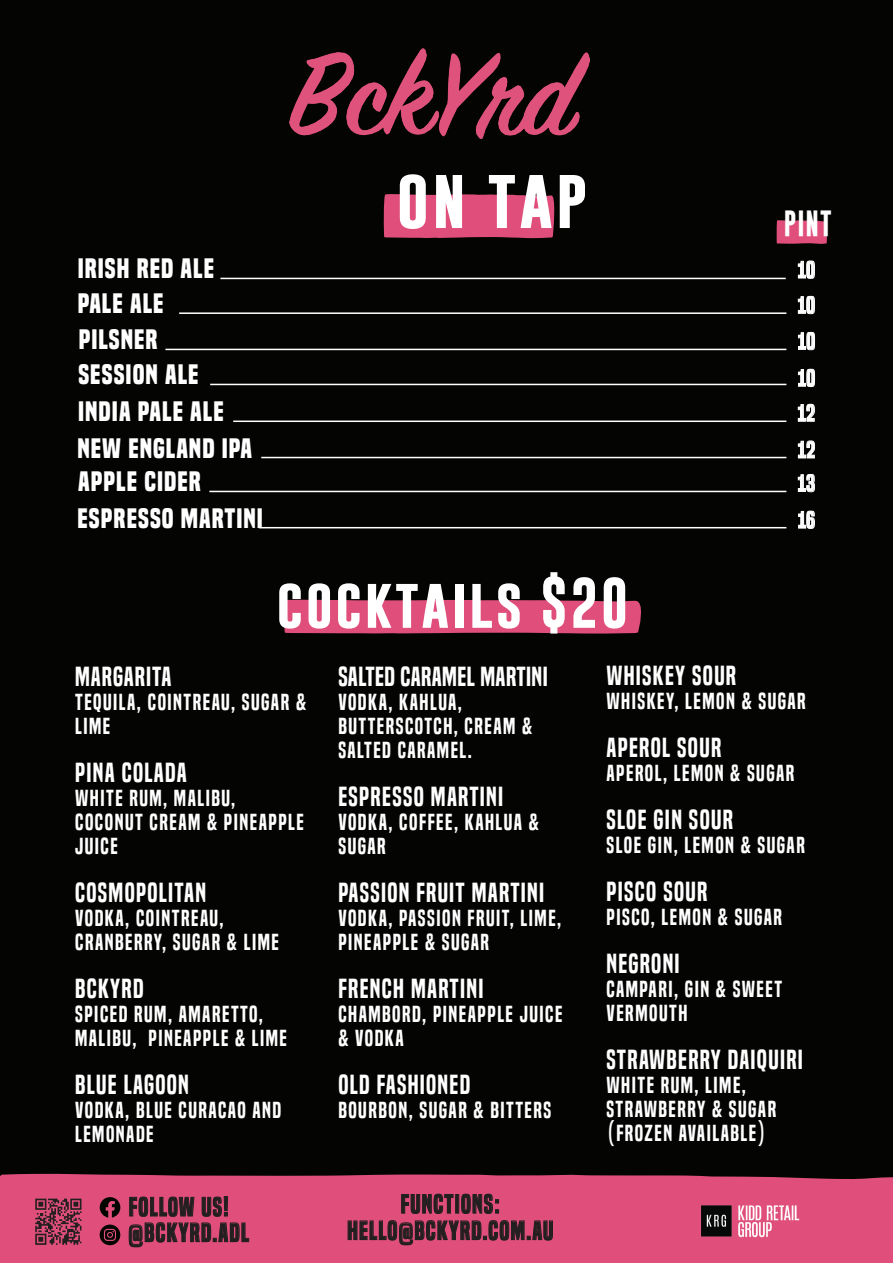
<style>
.page{position:relative;width:893px;height:1263px;background:#040503}
.page>*{position:absolute;margin:0;border:0;box-sizing:border-box;transform-origin:0 0}
.t1{font:700 61.65px "Gobold";color:#fff}
.t2{font:700 51px "Gobold";letter-spacing:.05em;color:#fff}
.t3{font:700 26.4px "Gobold";color:#fff;scale:.93 1}
.t4{font:700 25.95px/36px "Built Titling Rg";letter-spacing:.04em;color:#fff}
.t5{font:25.8px "Built Titling Sb";letter-spacing:.05em;color:#fff}
.t6{font:25.8px "Built Titling Sb";letter-spacing:.02em;color:#fff}
.t7{font:24.75px "Built Titling Sb";letter-spacing:.06em;color:#231f20}
.t8{font:22.05px/36px "Built Titling Sb";color:#fff;text-align:justify}
.t9{font:21.6px/24px "Built Titling Sb";letter-spacing:.07em;color:#fff}
</style>
<div class="page">
<div style="left:0;top:1173px;width:893px;height:90px;background:#e04f7c"></div>
<svg style="left:284px;top:599px;width:357px;height:35px;background:#d14973"></svg>
<hr style="left:220px;top:278px;width:566px;height:1px;background:#fff">
<hr style="left:179px;top:312px;width:607px;height:2px;background:#fff">
<hr style="left:165px;top:349px;width:621px;height:1px;background:#fff">
<hr style="left:210px;top:384px;width:576px;height:1px;background:#fff">
<hr style="left:233px;top:420px;width:553px;height:2px;background:#fff">
<hr style="left:261px;top:457px;width:525px;height:1px;background:#fff">
<div style="left:383px;top:194px;width:172px;height:44px;background:#e04f7c"></div>
<svg style="left:798px;top:260px;width:17px;height:19px"></svg>
<svg style="left:798px;top:296px;width:17px;height:18px"></svg>
<svg style="left:798px;top:332px;width:17px;height:18px"></svg>
<svg style="left:798px;top:368px;width:17px;height:19px"></svg>
<svg style="left:798px;top:403px;width:17px;height:19px"></svg>
<svg style="left:798px;top:440px;width:17px;height:19px"></svg>
<svg style="left:776px;top:220px;width:52px;height:24px"></svg>
<hr style="left:209px;top:491px;width:577px;height:1px;background:#fff">
<hr style="left:259px;top:527px;width:527px;height:1px;background:#fff">
<svg style="left:798px;top:474px;width:17px;height:19px"></svg>
<svg style="left:798px;top:510px;width:17px;height:19px"></svg>
<svg style="left:401px;top:1194px;width:52px;height:20px"></svg>
<div style="left:455px;top:1194px;width:4px;height:19px;border:1px solid #231f20"></div>
<svg style="left:461px;top:1194px;width:38px;height:20px"></svg>
<svg style="left:348px;top:1220px;width:205px;height:25px;background:#ab4162"></svg>
<div style="left:100px;top:1224px;width:20px;height:21px;background:#050504;border-radius:50%"></div>
<svg style="left:104px;top:1229px;width:12px;height:12px"></svg>
<svg style="left:100px;top:1197px;width:20px;height:21px"></svg>
<svg style="left:35px;top:1198px;width:46px;height:47px;background:#85374f"></svg>
<div style="left:224px;top:1196px;width:4px;height:14px;border:1px solid #231f20"></div>
<svg style="left:129px;top:1197px;width:120px;height:50px;background:#b04264"></svg>
<img style="left:289px;top:49px;width:300px;height:89px">
<img style="left:701px;top:1204px;width:98px;height:33px">
<p class="t4" style="left:78px;top:251px;width:138px">IRISH RED ALE</p>
<p class="t4" style="left:78px;top:286px;width:87px">PALE ALE<br>PILSNER</p>
<p class="t4" style="left:78px;top:357px;width:122px">SESSION ALE</p>
<p class="t4" style="left:78px;top:394px;width:147px">INDIA PALE ALE</p>
<p class="t4" style="left:78px;top:430px;width:176px">NEW ENGLAND IPA</p>
<h1 class="t1" style="left:396px;top:158px;width:192px">on tap</h1>
<p class="t3" style="left:784px;top:206px;width:53px">PINT</p>
<p class="t8" style="left:797px;top:252px;width:19px">10<br>10<br>10<br>10<br>12<br>12</p>
<p class="t4" style="left:78px;top:464px;width:187px">APPLE CIDER<br>ESPRESSO MARTINI</p>
<p class="t8" style="left:797px;top:465px;width:19px;line-height:36.6px">13<br>16</p>
<h2 class="t2" style="left:276px;top:570px;width:353px">cocktails $20</h2>
<p class="t5" style="left:75px;top:661px;width:98px">MARGARITA</p>
<p class="t9" style="left:75px;top:690px;width:232px">TEQUILA, COINTREAU, SUGAR &amp;<br>LIME</p>
<p class="t5" style="left:75px;top:757px;width:113px">PINA COLADA</p>
<p class="t9" style="left:75px;top:786px;width:230px">WHITE RUM, MALIBU,<br>COCONUT CREAM &amp; PINEAPPLE<br>JUICE</p>
<p class="t5" style="left:75px;top:877px;width:132px">COSMOPOLITAN</p>
<p class="t9" style="left:75px;top:906px;width:205px">VODKA, COINTREAU,<br>CRANBERRY, SUGAR &amp; LIME</p>
<p class="t5" style="left:75px;top:973px;width:70px">BCKYRD</p>
<p class="t9" style="left:75px;top:1002px;width:213px">SPICED RUM, AMARETTO,<br>MALIBU, PINEAPPLE &amp; LIME</p>
<p class="t5" style="left:75px;top:1069px;width:115px">BLUE LAGOON</p>
<p class="t9" style="left:75px;top:1098px;width:208px">VODKA, BLUE CURACAO AND<br>LEMONADE</p>
<p class="t7" style="left:129px;top:1192px;width:101px">FOLLOW US!</p>
<p class="t6" style="left:338px;top:661px;width:211px">SALTED CARAMEL MARTINI</p>
<p class="t9" style="left:338px;top:690px;width:195px">VODKA, KAHLUA,<br>BUTTERSCOTCH, CREAM &amp;<br>SALTED CARAMEL.</p>
<p class="t5" style="left:338px;top:781px;width:166px">ESPRESSO MARTINI</p>
<p class="t9" style="left:338px;top:810px;width:202px">VODKA, COFFEE, KAHLUA &amp;<br>SUGAR</p>
<p class="t5" style="left:338px;top:877px;width:207px">PASSION FRUIT MARTINI</p>
<p class="t9" style="left:338px;top:906px;width:224px">VODKA, PASSION FRUIT, LIME,<br>PINEAPPLE &amp; SUGAR</p>
<p class="t5" style="left:338px;top:973px;width:147px">FRENCH MARTINI</p>
<p class="t9" style="left:338px;top:1002px;width:226px">CHAMBORD, PINEAPPLE JUICE &amp; VODKA</p>
<p class="t5" style="left:338px;top:1069px;width:133px">OLD FASHIONED</p>
<p class="t9" style="left:338px;top:1098px;width:214px">BOURBON, SUGAR &amp; BITTERS</p>
<p class="t7" style="left:401px;top:1189px;width:100px">FUNCTIONS:</p>
<p class="t7" style="left:129px;top:1218px;width:122px">@BCKYRD.ADL</p>
<p class="t7" style="left:347px;top:1216px;width:207px">HELLO@BCKYRD.COM.AU</p>
<p class="t5" style="left:606px;top:660px;width:131px">WHISKEY SOUR</p>
<p class="t9" style="left:606px;top:689px;width:201px">WHISKEY, LEMON &amp; SUGAR</p>
<p class="t5" style="left:606px;top:732px;width:116px">APEROL SOUR</p>
<p class="t9" style="left:606px;top:761px;width:189px">APEROL, LEMON &amp; SUGAR</p>
<p class="t5" style="left:606px;top:804px;width:128px">SLOE GIN SOUR</p>
<p class="t9" style="left:606px;top:833px;width:200px">SLOE GIN, LEMON &amp; SUGAR</p>
<p class="t5" style="left:606px;top:876px;width:103px">PISCO SOUR</p>
<p class="t9" style="left:606px;top:905px;width:177px">PISCO, LEMON &amp; SUGAR</p>
<p class="t5" style="left:606px;top:948px;width:75px">NEGRONI</p>
<p class="t9" style="left:606px;top:977px;width:177px">CAMPARI, GIN &amp; SWEET<br>VERMOUTH</p>
<p class="t5" style="left:606px;top:1044px;width:198px">STRAWBERRY DAIQUIRI</p>
<p class="t9" style="left:606px;top:1073px;width:171px">WHITE RUM, LIME,<br>STRAWBERRY &amp; SUGAR (FROZEN AVAILABLE)</p>
</div>
